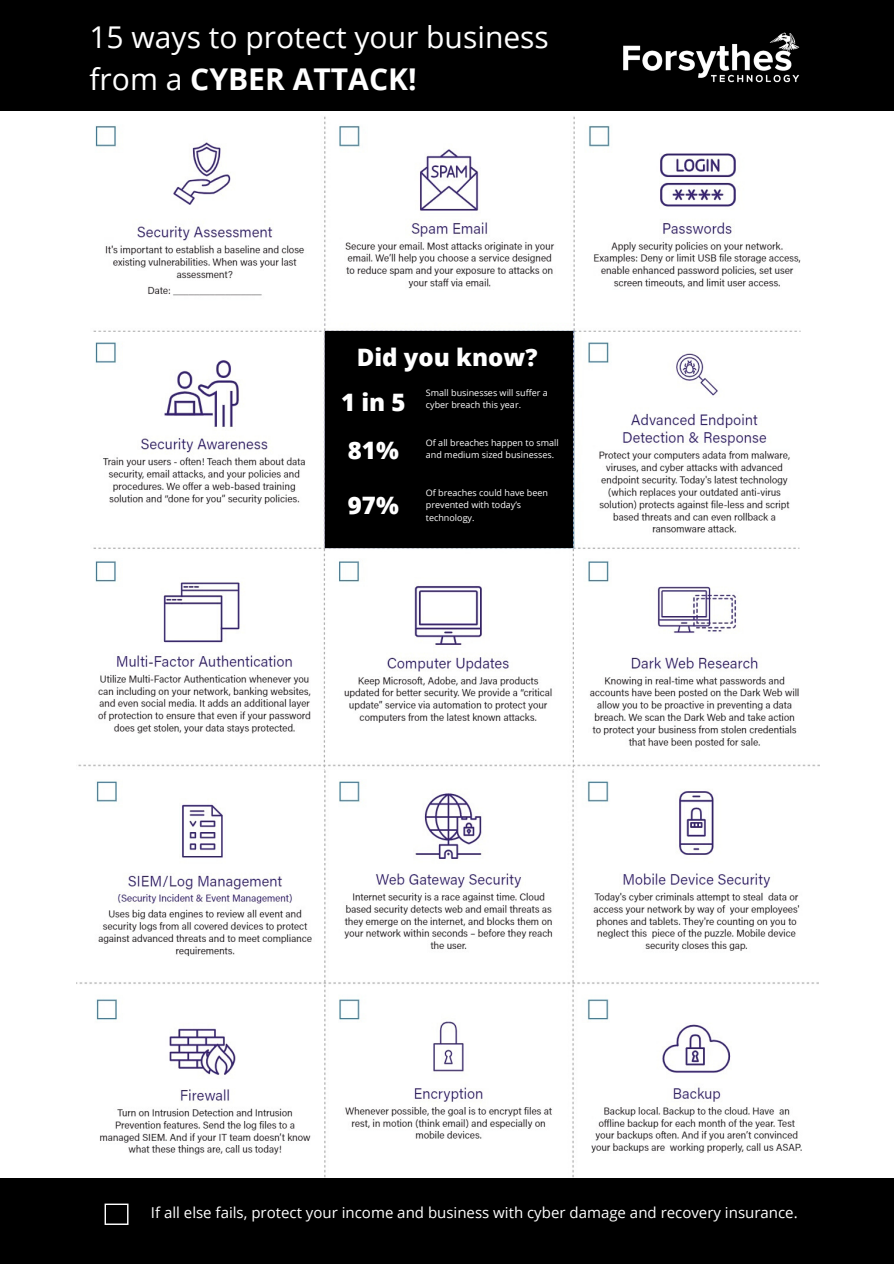
<style>
.page{position:relative;width:894px;height:1264px;background:#fff}
.page>*{position:absolute;margin:0;border:0;box-sizing:border-box;transform-origin:0 0}
.t1{font:30px/41.7px "Open Sans";color:#fff}
.t2{font:800 24px/48.4px "Open Sans";color:#fff}
.t3{font:15px "Open Sans";color:#fff}
.t4{font:9px/12.5px "Open Sans";color:#fff}
.s1{font-weight:700}
</style>
<div class="page">
<div style="left:0;top:0;width:893px;height:111px;background:#000"></div>
<img style="left:76px;top:116px;width:743px;height:1062px">
<div style="left:0;top:1178px;width:893px;height:85px;background:#000"></div>
<div style="left:325px;top:332px;width:247px;height:216px;background:#000"></div>
<img style="left:623px;top:32px;width:177px;height:51px">
<svg style="left:104px;top:1203px;width:24px;height:21px"></svg>
<h1 class="t1" style="left:89px;top:16px;width:461px">15 ways to protect your business from a <span class="s1">CYBER ATTACK!</span></h1>
<h2 class="t2" style="left:357px;top:333px;width:182px">Did you know?</h2>
<h2 class="t2" style="left:341px;top:377px;width:66px">1in5<br>81%</h2>
<h2 class="t2" style="left:348px;top:481px;width:52px">97%</h2>
<p class="t4" style="left:426px;top:386px;width:123px">Small businesses will suffer a cyber breach this year.</p>
<p class="t4" style="left:426px;top:436px;width:134px">Of all breaches happen to small and medium sized businesses.</p>
<p class="t4" style="left:426px;top:486px;width:124px">Of breaches could have been prevented with today’s technology.</p>
<h3 class="t3" style="left:151px;top:1201px;width:648px">If all else fails, protect your income and business with cyber damage and recovery insurance.</h3>
</div>
